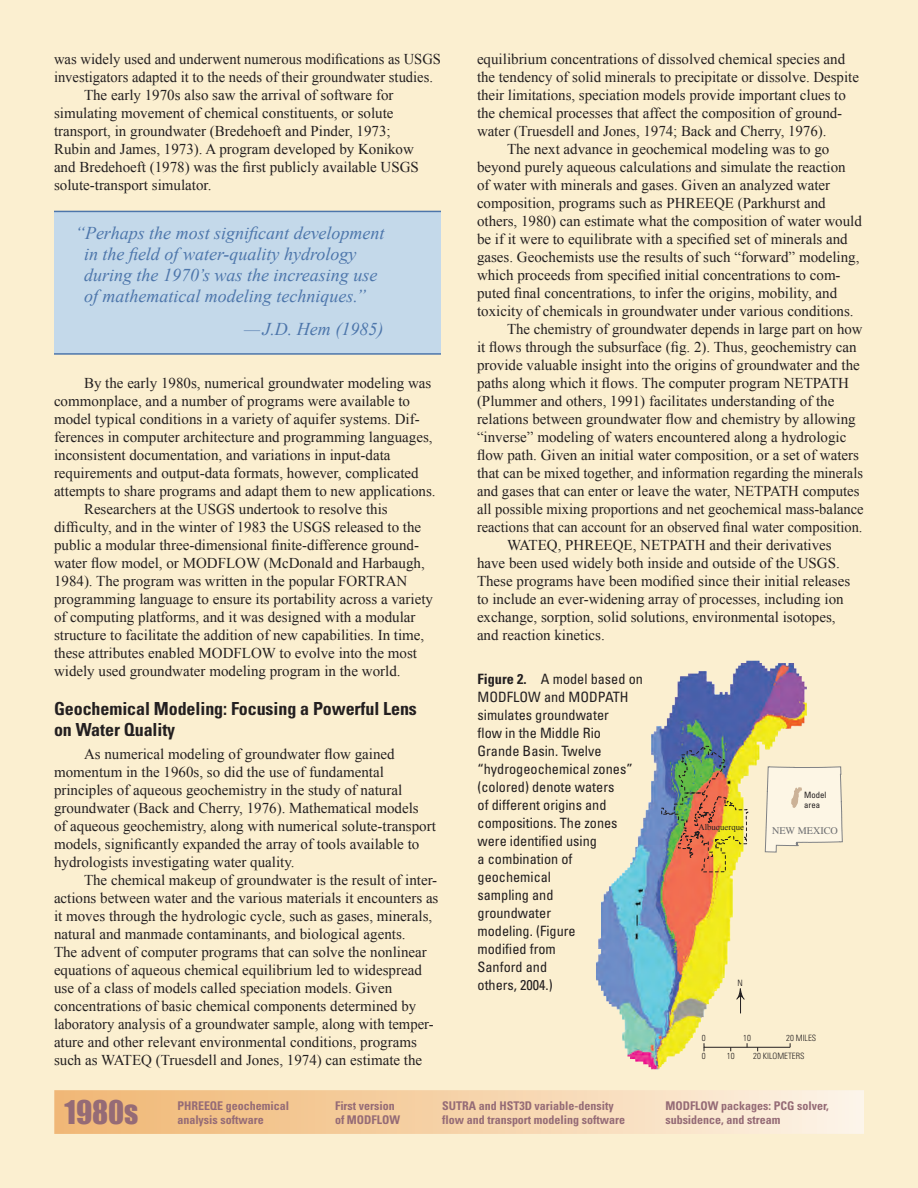
<style>
.page{position:relative;width:918px;height:1188px;background:#fbefd0}
.page>*{position:absolute;margin:0;border:0;box-sizing:border-box;transform-origin:0 0}
.t1{font:30px "Impact";color:#956b76}
.Quotation{font:italic 18px/21px "Times New Roman";color:#4d76ab}
.Heading_1{font:700 condensed 18px/21px "Univers";letter-spacing:-.005em;color:#231f20}
.Body_Text{font:15px/18px "Times New Roman";color:#231f20}
.FigureCaption{font:condensed 14.25px/18px "Univers";color:#231f20}
.t2{font:700 condensed 12px/13.5px "Univers";color:#956b76}
.t3{font:10.2px "Times";color:#6c6d70}
.t4{font:300 condensed 8.7px "Univers";color:#231f20}
.t5{font:8.7px "Times New Roman";color:#231f20}
.t6{font:condensed 8.7px/9.9px "Univers";color:#231f20}
.s1{font-weight:700}
</style>
<div class="page">
<img style="left:596px;top:661px;width:211px;height:408px">
<img style="left:661px;top:745px;width:88px;height:128px">
<svg style="left:703px;top:1043px;width:88px;height:8px"></svg>
<svg style="left:765px;top:766px;width:77px;height:87px;background:#f6eedc"></svg>
<svg style="left:736px;top:987px;width:9px;height:27px"></svg>
<svg style="left:54px;top:1090px;width:810px;height:44px"></svg>
<div style="left:54px;top:212px;width:387px;height:142px;background:#c4d9ea"></div>
<hr style="left:54px;top:211px;width:387px;height:1px;background:#4d76ab">
<hr style="left:54px;top:353px;width:387px;height:2px;background:#4d76ab">
<p class="Body_Text" style="left:54px;top:50px;width:389px">was widely used and underwent numerous modifications as USGS investigators adapted it to the needs of their groundwater studies.</p>
<p class="Body_Text" style="left:54px;top:86px;width:366px;text-indent:30px">The early 1970s also saw the arrival of software for simulating movement of chemical constituents, or solute transport, in groundwater (Bredehoeft and Pinder, 1973; Rubin and James, 1973). A program developed by Konikow and Bredehoeft (1978) was the first publicly available USGS solute-transport simulator.</p>
<p class="Quotation" style="left:84px;top:222px;width:302px;text-indent:-9px">“Perhaps the most significant development in the field of water-quality hydrology during the 1970’s was the increasing use of mathematical modeling techniques.”</p>
<p class="Quotation" style="left:244px;top:318px;width:141px">—J.D. Hem (1985)</p>
<p class="Body_Text" style="left:54px;top:374px;width:383px;text-indent:30px">By the early 1980s, numerical groundwater modeling was commonplace, and a number of programs were available to model typical conditions in a variety of aquifer systems. Dif&shy;ferences in computer architecture and programming languages, inconsistent documentation, and variations in input-data requirements and output-data formats, however, complicated attempts to share programs and adapt them to new applications.</p>
<p class="Body_Text" style="left:54px;top:500px;width:381px;text-indent:30px">Researchers at the USGS undertook to resolve this difficulty, and in the winter of 1983 the USGS released to the public a modular three-dimensional finite-difference ground&shy;water flow model, or MODFLOW (McDonald and Harbaugh, 1984). The program was written in the popular FORTRAN programming language to ensure its portability across a variety of computing platforms, and it was designed with a modular structure to facilitate the addition of new capabilities. In time, these attributes enabled MODFLOW to evolve into the most widely used groundwater modeling program in the world.</p>
<p class="Heading_1" style="left:54px;top:698px;width:364px">Geochemical Modeling: Focusing a Powerful Lens on Water Quality</p>
<p class="Body_Text" style="left:54px;top:745px;width:383px;text-indent:30px">As numerical modeling of groundwater flow gained momentum in the 1960s, so did the use of fundamental principles of aqueous geochemistry in the study of natural groundwater (Back and Cherry, 1976). Mathematical models<br>of aqueous geochemistry, along with numerical solute-transport models, significantly expanded the array of tools available to hydrologists investigating water quality.</p>
<p class="Body_Text" style="left:54px;top:871px;width:386px;text-indent:30px">The chemical makeup of groundwater is the result of inter&shy;actions between water and the various materials it encounters as it moves through the hydrologic cycle, such as gases, minerals, natural and manmade contaminants, and biological agents.<br>The advent of computer programs that can solve the nonlinear equations of aqueous chemical equilibrium led to widespread use of a class of models called speciation models. Given concentrations of basic chemical components determined by laboratory analysis of a groundwater sample, along with temper&shy;ature and other relevant environmental conditions, programs such as WATEQ (Truesdell and Jones, 1974) can estimate the</p>
<p class="Body_Text" style="left:477px;top:50px;width:383px">equilibrium concentrations of dissolved chemical species and the tendency of solid minerals to precipitate or dissolve. Despite their limitations, speciation models provide important clues to the chemical processes that affect the composition of ground&shy;water (Truesdell and Jones, 1974; Back and Cherry, 1976).</p>
<p class="Body_Text" style="left:477px;top:140px;width:386px;text-indent:30px">The next advance in geochemical modeling was to go beyond purely aqueous calculations and simulate the reaction<br>of water with minerals and gases. Given an analyzed water composition, programs such as PHREEQE (Parkhurst and others, 1980) can estimate what the composition of water would be if it were to equilibrate with a specified set of minerals and gases. Geochemists use the results of such “forward” modeling, which proceeds from specified initial concentrations to com&shy;puted final concentrations, to infer the origins, mobility, and toxicity of chemicals in groundwater under various conditions.</p>
<p class="Body_Text" style="left:477px;top:320px;width:388px;text-indent:30px">The chemistry of groundwater depends in large part on how it flows through the subsurface (fig. 2). Thus, geochemistry can provide valuable insight into the origins of groundwater and the paths along which it flows. The computer program NETPATH (Plummer and others, 1991) facilitates understanding of the relations between groundwater flow and chemistry by allowing “inverse” modeling of waters encountered along a hydrologic flow path. Given an initial water composition, or a set of waters that can be mixed together, and information regarding the minerals and gases that can enter or leave the water, NETPATH computes all possible mixing proportions and net geochemical mass-balance reactions that can account for an observed final water composition.</p>
<p class="Body_Text" style="left:477px;top:536px;width:375px;text-indent:30px">WATEQ, PHREEQE, NETPATH and their derivatives have been used widely both inside and outside of the USGS.<br>These programs have been modified since their initial releases to include an ever-widening array of processes, including ion exchange, sorption, solid solutions, environmental isotopes, and reaction kinetics.</p>
<p class="FigureCaption" style="left:478px;top:670px;width:167px"><span class="s1">Figure 2.</span> A model based on<br>MODFLOW and MODPATH simulates groundwater<br>flow in the Middle Rio<br>Grande Basin. Twelve “hydrogeochemical zones” (colored) denote waters<br>of different origins and compositions. The zones were identified using<br>a combination of geochemical<br>sampling and<br>groundwater<br>modeling. (Figure<br>modified from<br>Sanford and<br>others, 2004.)</p>
<p class="t6" style="left:804px;top:790px;width:24px">Model area</p>
<p class="t5" style="left:698px;top:821px;width:47px">Albuquerque</p>
<p class="t3" style="left:772px;top:824px;width:67px">NEW MEXICO</p>
<p class="t4" style="left:738px;top:977px;width:7px">N</p>
<p class="t4" style="left:702px;top:1033px;width:5px">0</p>
<p class="t4" style="left:743px;top:1033px;width:9px">10</p>
<p class="t4" style="left:786px;top:1033px;width:32px">20 MILES</p>
<p class="t4" style="left:702px;top:1051px;width:5px">0</p>
<p class="t4" style="left:727px;top:1051px;width:9px">10</p>
<p class="t4" style="left:753px;top:1051px;width:53px">20 KILOMETERS</p>
<p class="t1" style="left:65px;top:1089px;width:75px">1980s</p>
<p class="t2" style="left:177px;top:1099px;width:113px">PHREEQE geochemical analysis software</p>
<p class="t2" style="left:442px;top:1099px;width:184px">SUTRA and HST3D variable-density flow and transport modeling software</p>
<p class="t2" style="left:335px;top:1099px;width:67px">First version of MODFLOW</p>
<p class="t2" style="left:665px;top:1099px;width:165px">MODFLOW packages: PCG solver, subsidence, and stream</p>
</div>
